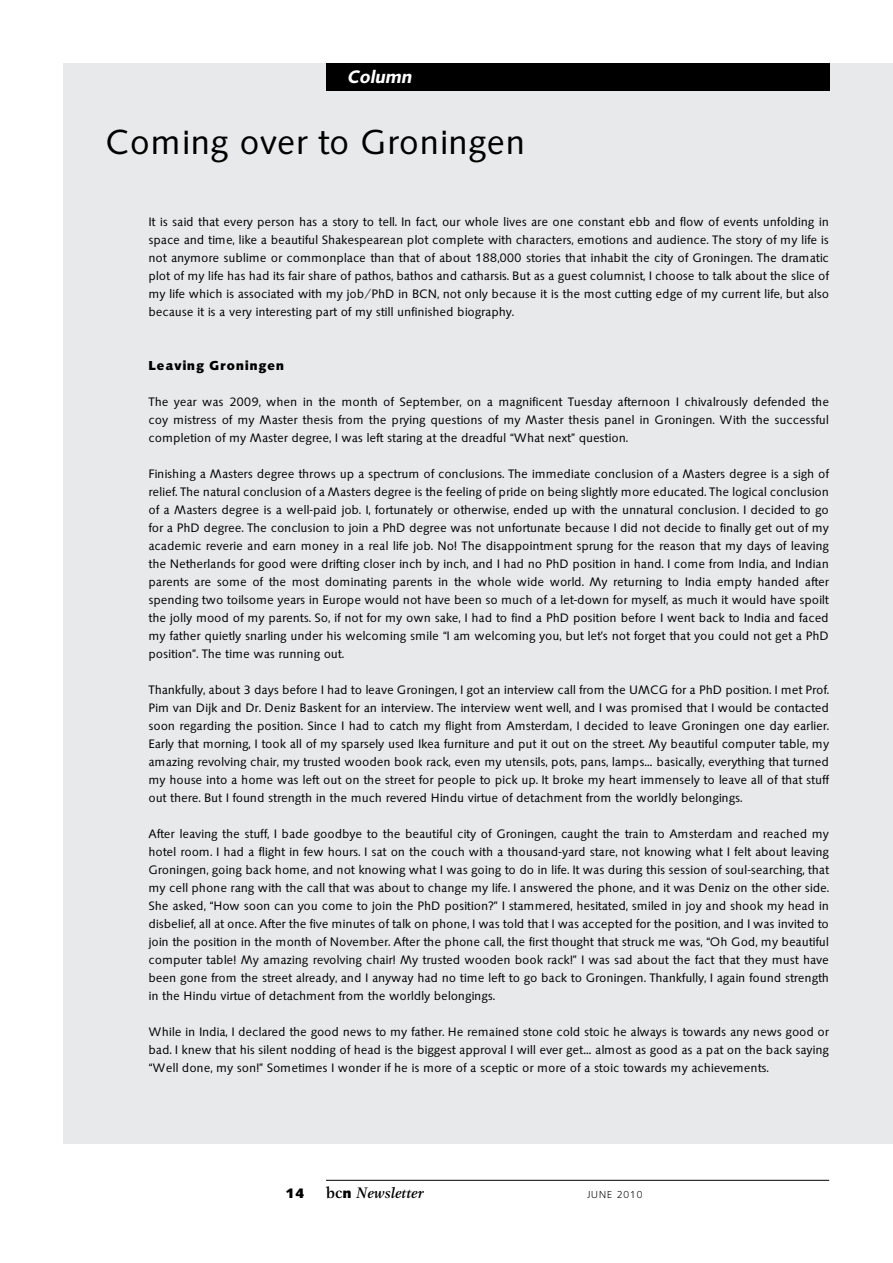
<style>
.page{position:relative;width:893px;height:1263px;background:#fff}
.page>*{position:absolute;margin:0;border:0;box-sizing:border-box;transform-origin:0 0}
.t1{font:36px "Saxony";letter-spacing:.005em;color:#000}
.t2{font:italic 600 17.25px "Saxony";letter-spacing:.025em;color:#fff}
.t3{font:italic 500 15.75px "Gamma";color:#000}
.t4{font:700 14.25px "Saxony";color:#000}
.t5{font:700 13.5px "Saxony";letter-spacing:.05em;color:#000}
.t6{font:12.75px/18px "Saxony";color:#000;text-align:justify}
.t7{font:300 10.5px "Saxony";letter-spacing:.05em;color:#000}
.s1{font-style:normal;font-size:16.5px}
.s2{font-family:"Saxony";font-weight:700;font-style:normal;font-size:15px}
</style>
<div class="page">
<hr style="left:326px;top:1180px;width:503px;height:1px;background:#000">
<div style="left:64px;top:64px;width:829px;height:1080px;background:#e8e9ea"></div>
<div style="left:326px;top:64px;width:503px;height:27px;background:#000"></div>
<h2 class="t2" style="left:347px;top:67px;width:66px">Column</h2>
<h1 class="t1" style="left:106px;top:122px;width:421px">Coming over to Groningen</h1>
<p class="t6" style="left:149px;top:213px;width:682px">It is said that every person has a story to tell. In fact, our whole lives are one constant ebb and flow of events unfolding in space and time, like a beautiful Shakespearean plot complete with characters, emotions and audience. The story of my life is not anymore sublime or commonplace than that of about 188,000 stories that inhabit the city of Groningen. The dramatic plot of my life has had its fair share of pathos, bathos and catharsis. But as a guest columnist, I choose to talk about the slice of my life which is associated with my job/PhD in BCN, not only because it is the most cutting edge of my current life, but also because it is a very interesting part of my still unfinished biography.</p>
<p class="t5" style="left:149px;top:358px;width:137px">Leaving Groningen</p>
<p class="t6" style="left:149px;top:393px;width:682px">The year was 2009, when in the month of September, on a magnificent Tuesday afternoon I chivalrously defended the coy mistress of my Master thesis from the prying questions of my Master thesis panel in Groningen. With the successful completion of my Master degree, I was left staring at the dreadful “What next” question.</p>
<p class="t6" style="left:149px;top:465px;width:682px">Finishing a Masters degree throws up a spectrum of conclusions. The immediate conclusion of a Masters degree is a sigh of relief. The natural conclusion of a Masters degree is the feeling of pride on being slightly more educated. The logical conclusion of a Masters degree is a well-paid job. I, fortunately or otherwise, ended up with the unnatural conclusion. I decided to go for a PhD degree. The conclusion to join a PhD degree was not unfortunate because I did not decide to finally get out of my academic reverie and earn money in a real life job. No! The disappointment sprung for the reason that my days of leaving the Netherlands for good were drifting closer inch by inch, and I had no PhD position in hand. I come from India, and Indian parents are some of the most dominating parents in the whole wide world. My returning to India empty handed after spending two toilsome years in Europe would not have been so much of a let-down for myself, as much it would have spoilt the jolly mood of my parents. So, if not for my own sake, I had to find a PhD position before I went back to India and faced my father quietly snarling under his welcoming smile “I am welcoming you, but let’s not forget that you could not get a PhD position”. The time was running out.</p>
<p class="t6" style="left:149px;top:681px;width:682px">Thankfully, about 3 days before I had to leave Groningen, I got an interview call from the UMCG for a PhD position. I met Prof.<br>Pim van Dijk and Dr. Deniz Baskent for an interview. The interview went well, and I was promised that I would be contacted soon regarding the position. Since I had to catch my flight from Amsterdam, I decided to leave Groningen one day earlier.<br>Early that morning, I took all of my sparsely used Ikea furniture and put it out on the street. My beautiful computer table, my amazing revolving chair, my trusted wooden book rack, even my utensils, pots, pans, lamps… basically, everything that turned my house into a home was left out on the street for people to pick up. It broke my heart immensely to leave all of that stuff out there. But I found strength in the much revered Hindu virtue of detachment from the worldly belongings.</p>
<p class="t6" style="left:149px;top:825px;width:682px">After leaving the stuff, I bade goodbye to the beautiful city of Groningen, caught the train to Amsterdam and reached my hotel room. I had a flight in few hours. I sat on the couch with a thousand-yard stare, not knowing what I felt about leaving Groningen, going back home, and not knowing what I was going to do in life. It was during this session of soul-searching, that my cell phone rang with the call that was about to change my life. I answered the phone, and it was Deniz on the other side.<br>She asked, “How soon can you come to join the PhD position?” I stammered, hesitated, smiled in joy and shook my head in disbelief, all at once. After the five minutes of talk on phone, I was told that I was accepted for the position, and I was invited to join the position in the month of November. After the phone call, the first thought that struck me was, “Oh God, my beautiful computer table! My amazing revolving chair! My trusted wooden book rack!” I was sad about the fact that they must have been gone from the street already, and I anyway had no time left to go back to Groningen. Thankfully, I again found strength in the Hindu virtue of detachment from the worldly belongings.</p>
<p class="t6" style="left:149px;top:1023px;width:682px">While in India, I declared the good news to my father. He remained stone cold stoic he always is towards any news good or bad. I knew that his silent nodding of head is the biggest approval I will ever get… almost as good as a pat on the back saying “Well done, my son!” Sometimes I wonder if he is more of a sceptic or more of a stoic towards my achievements.</p>
<p class="t4" style="left:286px;top:1185px;width:20px">14</p>
<p class="t3" style="left:326px;top:1183px;width:99px"><span class="s1">bc</span><span class="s2">n</span> Newsletter</p>
<p class="t7" style="left:587px;top:1189px;width:57px">JUNE 2010</p>
</div>
